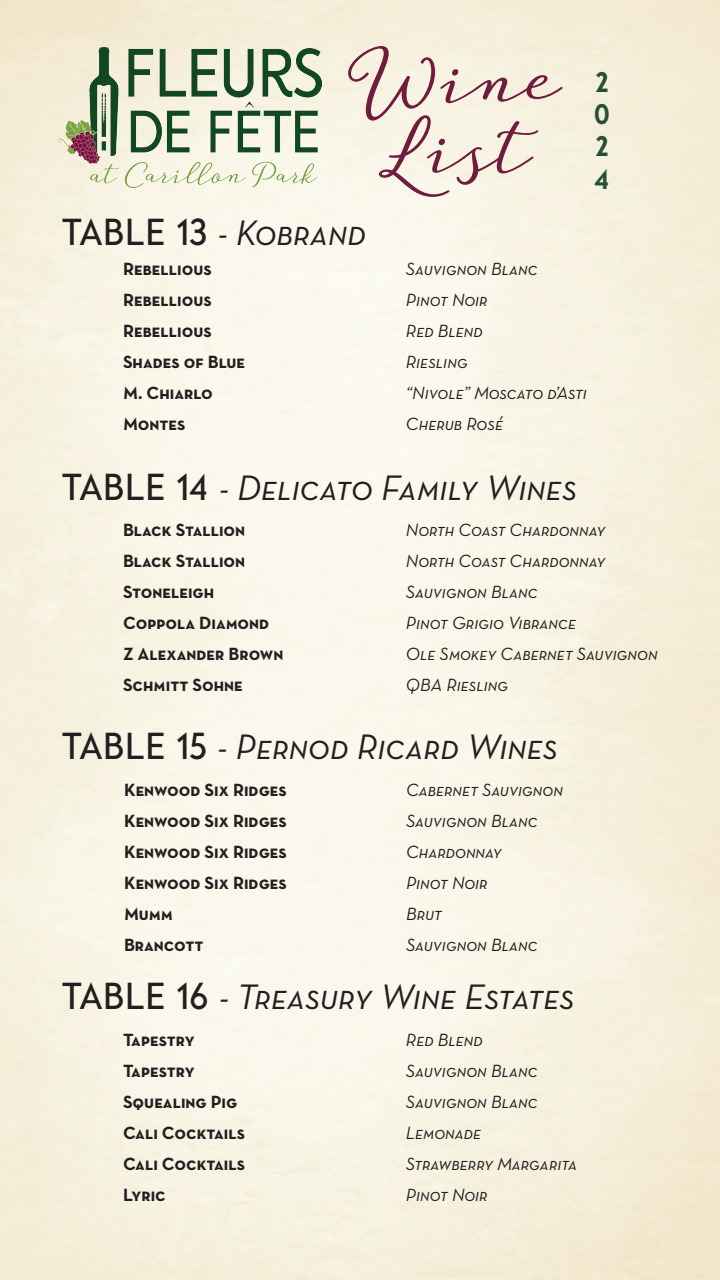
<style>
.page{position:relative;width:720px;height:1280px;background:#fff}
.page>*{position:absolute;margin:0;border:0;box-sizing:border-box;transform-origin:0 0}
.t1{font:700 58px/69.6px "Guess";color:#6f1c3e;text-align:center}
.t2{font:36px "Neutra Text Book SC Italic Alt";color:#231f20}
.t3{font:900 27px/32.4px "Guess Sans";color:#255236;text-align:justify}
.t4{font:18px/31px "Neutra Text Book SC Italic Alt";color:#231f20}
.t5{font:18px/31px "Neutra Text Bold SC Alt";color:#231f20}
.s1{font-family:"Guess Sans";font-weight:600}
</style>
<div class="page">
<img style="left:0;top:0;width:720px;height:1280px">
<img style="left:59px;top:48px;width:262px;height:139px">
<h1 class="t1" style="left:347px;top:39px;width:211px">Wine<br>List</h1>
<h2 class="t2" style="left:62px;top:210px;width:306px"><span class="s1">TABLE 13</span> - Kobrand</h2>
<p class="t5" style="left:123px;top:253px;width:124px">Rebellious<br>Rebellious<br>Rebellious<br>Shades of Blue<br>M. Chiarlo<br>Montes</p>
<p class="t4" style="left:406px;top:253px;width:182px">Sauvignon Blanc<br>Pinot Noir<br>Red Blend<br>Riesling<br>“Nivole” Moscato d’Asti<br>Cherub Rosé</p>
<h3 class="t3" style="left:594px;top:66px;width:18px">2<br>0<br>2<br>4</h3>
<h2 class="t2" style="left:62px;top:466px;width:517px"><span class="s1">TABLE 14</span> - Delicato Family Wines</h2>
<p class="t5" style="left:123px;top:514px;width:162px">Black Stallion<br>Black Stallion<br>Stoneleigh<br>Coppola Diamond<br>Z Alexander Brown<br>Schmitt Sohne</p>
<p class="t4" style="left:406px;top:514px;width:253px">North Coast Chardonnay<br>North Coast Chardonnay<br>Sauvignon Blanc<br>Pinot Grigio Vibrance<br>Ole Smokey Cabernet Sauvignon<br>QBA Riesling</p>
<h2 class="t2" style="left:62px;top:725px;width:498px"><span class="s1">TABLE 15</span> - Pernod Ricard Wines</h2>
<p class="t5" style="left:124px;top:774px;width:164px">Kenwood Six Ridges<br>Kenwood Six Ridges<br>Kenwood Six Ridges<br>Kenwood Six Ridges<br>Mumm<br>Brancott</p>
<p class="t4" style="left:406px;top:774px;width:159px">Cabernet Sauvignon<br>Sauvignon Blanc<br>Chardonnay<br>Pinot Noir<br>Brut<br>Sauvignon Blanc</p>
<h2 class="t2" style="left:62px;top:975px;width:514px"><span class="s1">TABLE 16</span> - Treasury Wine Estates</h2>
<p class="t5" style="left:123px;top:1024px;width:124px">Tapestry<br>Tapestry<br>Squealing Pig<br>Cali Cocktails<br>Cali Cocktails<br>Lyric</p>
<p class="t4" style="left:406px;top:1024px;width:173px">Red Blend<br>Sauvignon Blanc<br>Sauvignon Blanc<br>Lemonade<br>Strawberry Margarita<br>Pinot Noir</p>
</div>
